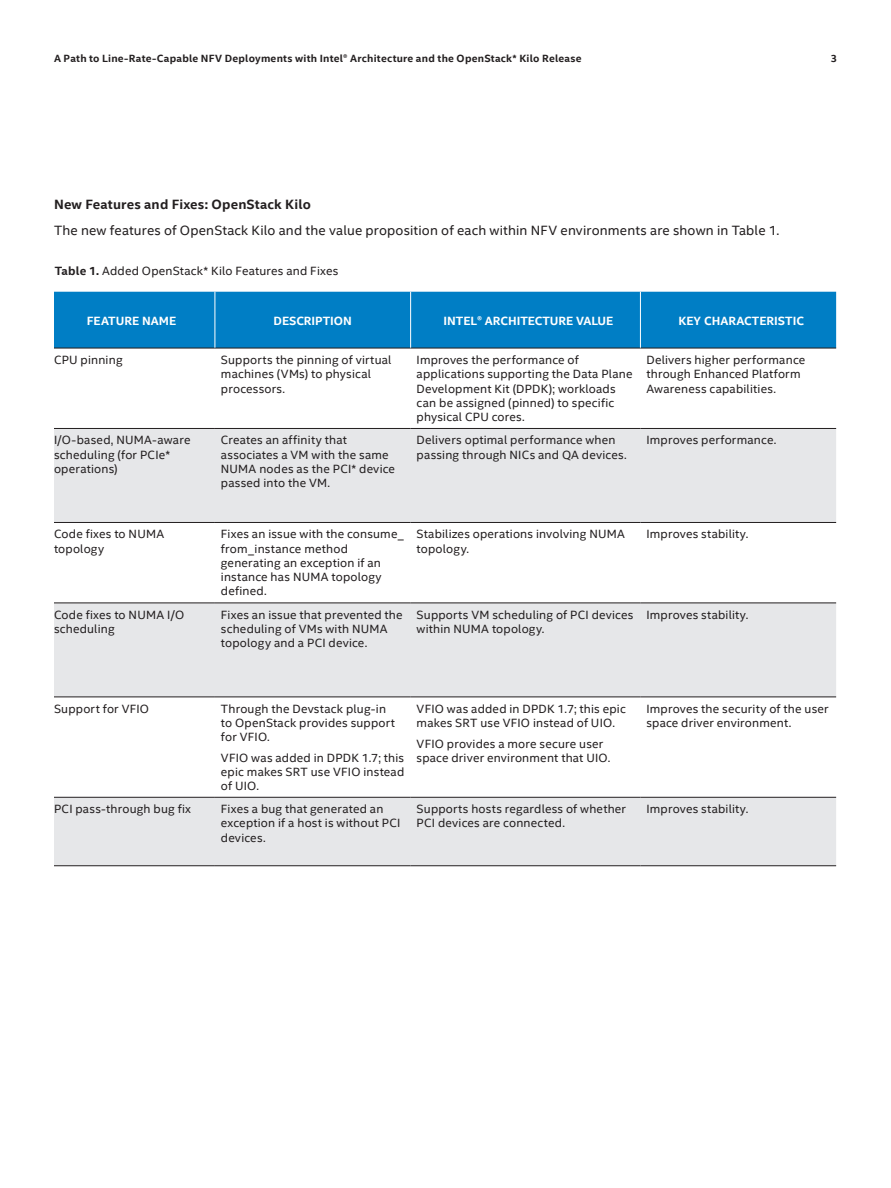
<style>
.page{position:relative;width:891px;height:1188px;background:#fff}
.page>*{position:absolute;margin:0;border:0;box-sizing:border-box;transform-origin:0 0}
.t1{font:13.5px "Intel Clear";letter-spacing:.01em;color:#231f20}
.t2{font:700 13.5px "Intel Clear";letter-spacing:.015em;color:#231f20}
.t3{font:12px/14.2px "Intel Clear";letter-spacing:.015em;color:#231f20}
.t4{font:700 12px "Intel Clear";color:#fff}
.t5{font:700 10.5px "Intel Clear";letter-spacing:.02em;color:#231f20}
.s1{font-weight:700}
</style>
<div class="page">
<div style="left:54px;top:292px;width:782px;height:56px;background:#007ec5"></div>
<svg style="left:54px;top:429px;width:782px;height:436px;fill:#e6e7e9"></svg>
<hr style="left:54px;top:348px;width:161px;height:1px;background:#231f20">
<hr style="left:215px;top:348px;width:196px;height:1px;background:#231f20">
<hr style="left:411px;top:348px;width:229px;height:1px;background:#231f20">
<hr style="left:640px;top:348px;width:196px;height:1px;background:#231f20">
<hr style="left:54px;top:428px;width:161px;height:1px;background:#231f20">
<hr style="left:215px;top:428px;width:196px;height:1px;background:#231f20">
<hr style="left:411px;top:428px;width:229px;height:1px;background:#231f20">
<hr style="left:640px;top:428px;width:196px;height:1px;background:#231f20">
<hr style="left:54px;top:522px;width:161px;height:1px;background:#231f20">
<hr style="left:215px;top:522px;width:196px;height:1px;background:#231f20">
<hr style="left:411px;top:522px;width:229px;height:1px;background:#231f20">
<hr style="left:640px;top:522px;width:196px;height:1px;background:#231f20">
<hr style="left:54px;top:603px;width:161px;height:1px;background:#231f20">
<hr style="left:215px;top:603px;width:196px;height:1px;background:#231f20">
<hr style="left:411px;top:603px;width:229px;height:1px;background:#231f20">
<hr style="left:640px;top:603px;width:196px;height:1px;background:#231f20">
<hr style="left:54px;top:697px;width:161px;height:1px;background:#231f20">
<hr style="left:215px;top:697px;width:196px;height:1px;background:#231f20">
<hr style="left:411px;top:697px;width:229px;height:1px;background:#231f20">
<hr style="left:640px;top:697px;width:196px;height:1px;background:#231f20">
<hr style="left:54px;top:797px;width:161px;height:1px;background:#231f20">
<hr style="left:215px;top:797px;width:196px;height:1px;background:#231f20">
<hr style="left:411px;top:797px;width:229px;height:1px;background:#231f20">
<hr style="left:640px;top:797px;width:196px;height:1px;background:#231f20">
<hr style="left:54px;top:865px;width:161px;height:1px;background:#231f20">
<hr style="left:215px;top:865px;width:196px;height:1px;background:#231f20">
<hr style="left:411px;top:865px;width:229px;height:1px;background:#231f20">
<hr style="left:640px;top:865px;width:196px;height:1px;background:#231f20">
<hr style="left:215px;top:292px;width:1px;height:56px;background:#fff">
<hr style="left:410px;top:292px;width:1px;height:56px;background:#fff">
<hr style="left:640px;top:292px;width:1px;height:56px;background:#fff">
<p class="t5" style="left:54px;top:52px;width:529px">A Path to Line-Rate-Capable NFV Deployments with Intel® Architecture and the OpenStack* Kilo Release</p>
<p class="t5" style="left:831px;top:52px;width:8px">3</p>
<p class="t2" style="left:54px;top:196px;width:258px">New Features and Fixes: OpenStack Kilo</p>
<p class="t1" style="left:54px;top:222px;width:727px">The new features of OpenStack Kilo and the value proposition of each within NFV environments are shown in Table 1.</p>
<p class="t3" style="left:55px;top:264px;width:285px"><span class="s1">Table 1.</span> Added OpenStack* Kilo Features and Fixes</p>
<p class="t4" style="left:87px;top:313px;width:16px">Feature</p>
<p class="t4" style="left:142px;top:313px;width:19px">Name</p>
<p class="t4" style="left:274px;top:313px;width:17px">Description</p>
<p class="t4" style="left:444px;top:313px;width:12px">Intel</p>
<p class="t4" style="left:477px;top:313px;width:25px">® Architecture</p>
<p class="t4" style="left:576px;top:313px;width:16px">Value</p>
<p class="t4" style="left:679px;top:313px;width:42px">Key Characteristic</p>
<p class="t3" style="left:54px;top:353px;width:70px">CPU pinning</p>
<p class="t3" style="left:221px;top:353px;width:172px">Supports the pinning of virtual machines (VMs) to physical processors.</p>
<p class="t3" style="left:417px;top:353px;width:218px">Improves the performance of applications supporting the Data Plane<br>Development Kit (DPDK); workloads can be assigned (pinned) to specific physical CPU cores.</p>
<p class="t3" style="left:646px;top:353px;width:160px">Delivers higher performance through Enhanced Platform<br>Awareness capabilities.</p>
<p class="t3" style="left:54px;top:433px;width:138px">I/O-based, NUMA-aware scheduling (for PCIe* operations)</p>
<p class="t3" style="left:221px;top:433px;width:176px">Creates an affinity that associates a VM with the same<br>NUMA nodes as the PCI* device passed into the VM.</p>
<p class="t3" style="left:417px;top:433px;width:212px">Delivers optimal performance when passing through NICs and QA devices.</p>
<p class="t3" style="left:646px;top:433px;width:131px">Improves performance.</p>
<p class="t3" style="left:54px;top:527px;width:112px">Code fixes to NUMA topology</p>
<p class="t3" style="left:221px;top:527px;width:185px">Fixes an issue with the consume_ from_instance method generating an exception if an instance has NUMA topology defined.</p>
<p class="t3" style="left:417px;top:527px;width:210px">Stabilizes operations involving NUMA topology.</p>
<p class="t3" style="left:646px;top:527px;width:104px">Improves stability.</p>
<p class="t3" style="left:54px;top:608px;width:132px">Code fixes to NUMA I/O scheduling</p>
<p class="t3" style="left:221px;top:608px;width:183px">Fixes an issue that prevented the scheduling of VMs with NUMA topology and a PCI device.</p>
<p class="t3" style="left:417px;top:608px;width:218px">Supports VM scheduling of PCI devices within NUMA topology.</p>
<p class="t3" style="left:646px;top:608px;width:104px">Improves stability.</p>
<p class="t3" style="left:54px;top:702px;width:97px">Support for VFIO</p>
<p class="t3" style="left:221px;top:702px;width:176px">Through the Devstack plug-in to OpenStack provides support for VFIO.</p>
<p class="t3" style="left:221px;top:751px;width:185px;text-align:justify">VFIO was added in DPDK 1.7; this epic makes SRT use VFIO instead of UIO.</p>
<p class="t3" style="left:417px;top:702px;width:211px">VFIO was added in DPDK 1.7; this epic makes SRT use VFIO instead of UIO.</p>
<p class="t3" style="left:417px;top:736px;width:195px">VFIO provides a more secure user space driver environment that UIO.</p>
<p class="t3" style="left:646px;top:702px;width:184px">Improves the security of the user space driver environment.</p>
<p class="t3" style="left:54px;top:802px;width:139px">PCI pass-through bug fix</p>
<p class="t3" style="left:221px;top:802px;width:181px">Fixes a bug that generated an exception if a host is without PCI devices.</p>
<p class="t3" style="left:417px;top:802px;width:211px">Supports hosts regardless of whether<br>PCI devices are connected.</p>
<p class="t3" style="left:646px;top:802px;width:104px">Improves stability.</p>
</div>
